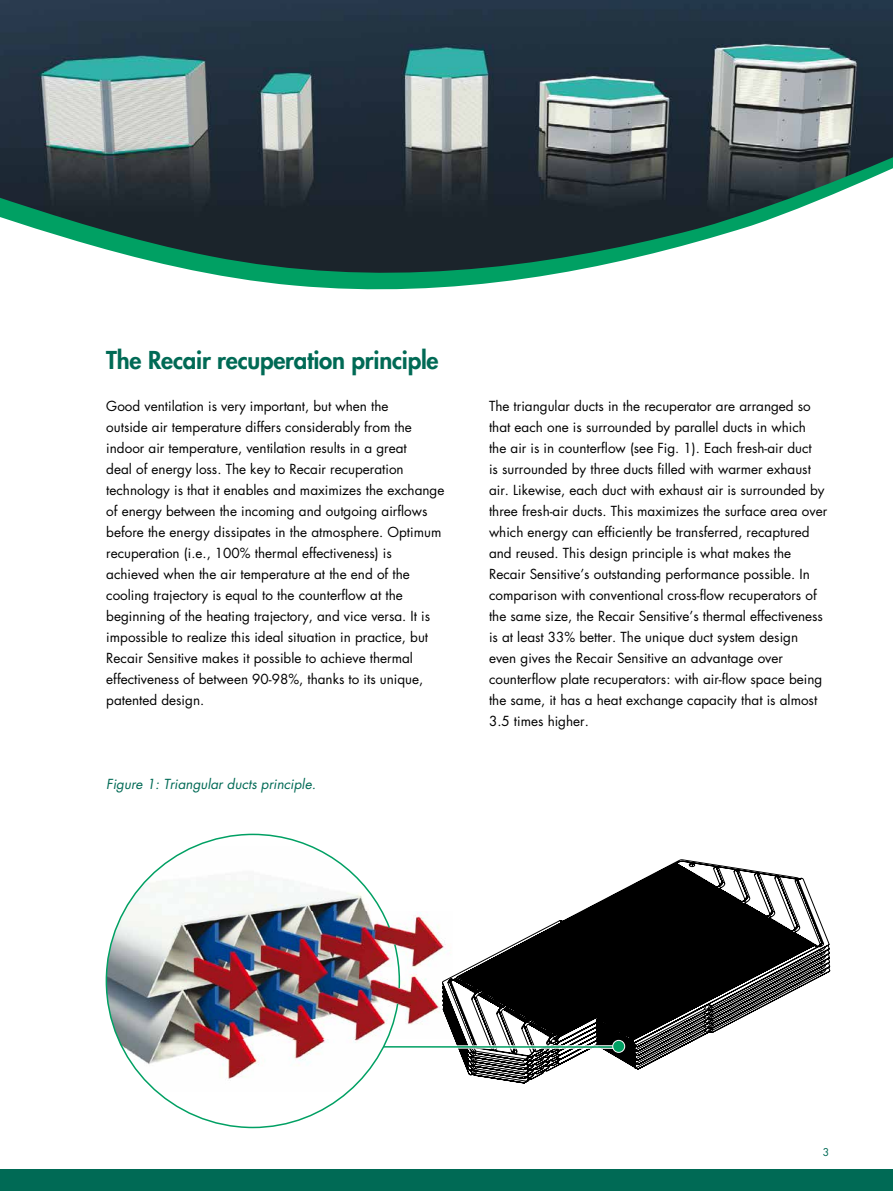
<style>
.page{position:relative;width:893px;height:1191px;background:#fff}
.page>*{position:absolute;margin:0;border:0;box-sizing:border-box;transform-origin:0 0}
.t1{font:800 24px "Futura";letter-spacing:-.01em;color:#006a55}
.t2{font:13.5px/21px "Futura";color:#000}
.t3{font:italic 13.5px "Futura";color:#006a55}
.t4{font:10.5px "Futura";color:#006a55}
</style>
<div class="page">
<div style="left:0;top:1169px;width:893px;height:22px;background:#006a55"></div>
<svg style="left:0;top:0;width:893px;height:290px;background:#53686b"></svg>
<img style="left:399px;top:912px;width:43px;height:113px">
<img style="left:105px;top:833px;width:294px;height:296px">
<svg style="left:393px;top:942px;width:8px;height:47px"></svg>
<svg style="left:442px;top:859px;width:388px;height:224px"></svg>
<hr style="left:398px;top:1047px;width:216px;height:1px;background:#fff">
<hr style="left:397px;top:1045px;width:217px;height:1px;background:#fff">
<hr style="left:384px;top:1046px;width:230px;height:1px;background:#00a063">
<div style="left:613px;top:1040px;width:12px;height:12px;background:#00a063;border-radius:50%"></div>
<div style="left:612px;top:1040px;width:13px;height:12px;border:1px solid #fff;border-radius:50%"></div>
<h1 class="t1" style="left:106px;top:344px;width:334px">The Recair recuperation principle</h1>
<p class="t2" style="left:106px;top:395px;width:340px">Good ventilation is very important, but when the<br>outside air temperature differs considerably from the indoor air temperature, ventilation results in a great<br>deal of energy loss. The key to Recair recuperation technology is that it enables and maximizes the exchange of energy between the incoming and outgoing airflows before the energy dissipates in the atmosphere. Optimum recuperation (i.e., 100% thermal effectiveness) is achieved when the air temperature at the end of the cooling trajectory is equal to the counterflow at the beginning of the heating trajectory, and vice versa. It is impossible to realize this ideal situation in practice, but Recair Sensitive makes it possible to achieve thermal effectiveness of between 90-98%, thanks to its unique, patented design.</p>
<p class="t2" style="left:489px;top:395px;width:340px">The triangular ducts in the recuperator are arranged so that each one is surrounded by parallel ducts in which<br>the air is in counterflow (see Fig. 1). Each fresh-air duct<br>is surrounded by three ducts filled with warmer exhaust air. Likewise, each duct with exhaust air is surrounded by three fresh-air ducts. This maximizes the surface area over which energy can efficiently be transferred, recaptured and reused. This design principle is what makes the Recair Sensitive’s outstanding performance possible. In comparison with conventional cross-flow recuperators of the same size, the Recair Sensitive’s thermal effectiveness is at least 33% better. The unique duct system design even gives the Recair Sensitive an advantage over counterflow plate recuperators: with air-flow space being the same, it has a heat exchange capacity that is almost 3.5 times higher.</p>
<p class="t3" style="left:106px;top:775px;width:211px">Figure 1: Triangular ducts principle.</p>
<p class="t4" style="left:823px;top:1145px;width:8px">3</p>
</div>
